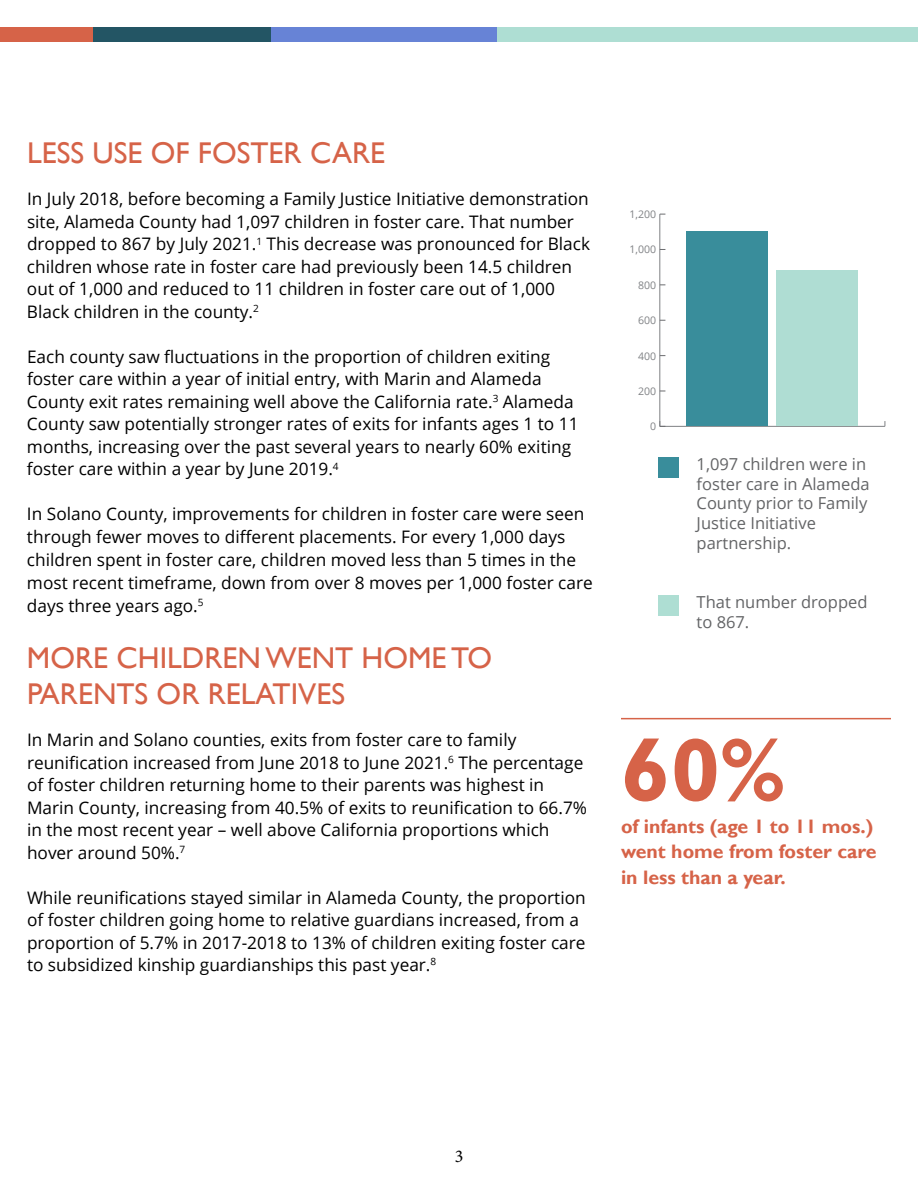
<style>
.page{position:relative;width:918px;height:1188px;background:#fff}
.page>*{position:absolute;margin:0;border:0;box-sizing:border-box;transform-origin:0 0}
.t1{font:700 90px "Gill Sans";color:#d66348}
.t2{font:30px/36px "Gill Sans";color:#d66348}
.t3{font:700 19.5px/25.5px "Gill Sans";color:#d66348}
.t4{font:18px "Minion Pro";color:#000}
.t5{font:17.25px/22.5px "Open Sans";color:#000}
.t6{font:16.5px/19.8px "Open Sans";color:#636466}
.t7{font:10.5px "Open Sans";color:#808285}
</style>
<div class="page">
<div style="left:0;top:27px;width:918px;height:15px;background:#d66348"></div>
<div style="left:94px;top:27px;width:824px;height:15px;background:#235564"></div>
<div style="left:271px;top:27px;width:647px;height:15px;background:#6783d6"></div>
<div style="left:498px;top:27px;width:420px;height:15px;background:#aeded3"></div>
<hr style="left:660px;top:426px;width:225px;height:1px;background:#808285">
<hr style="left:659px;top:214px;width:1px;height:212px;background:#808285">
<svg style="left:659px;top:421px;width:6px;height:6px"></svg>
<div style="left:777px;top:270px;width:81px;height:156px;background:#afddd3"></div>
<div style="left:687px;top:232px;width:81px;height:194px;background:#398d9b"></div>
<div style="left:658px;top:457px;width:20px;height:21px;background:#398d9b"></div>
<div style="left:658px;top:595px;width:20px;height:21px;background:#aeded3"></div>
<hr style="left:621px;top:718px;width:270px;height:1px;background:#d66348">
<h2 class="t2" style="left:27px;top:136px;width:360px">LESS USE OF FOSTER CARE</h2>
<p class="t5" style="left:27px;top:188px;width:565px">In July 2018, before becoming a Family Justice Initiative demonstration site, Alameda County had 1,097 children in foster care. That number dropped to 867 by July 2021.<sup>1</sup> This decrease was pronounced for Black children whose rate in foster care had previously been 14.5 children out of 1,000 and reduced to 11 children in foster care out of 1,000<br>Black children in the county.<sup>2</sup></p>
<p class="t5" style="left:27px;top:345px;width:553px">Each county saw fluctuations in the proportion of children exiting foster care within a year of initial entry, with Marin and Alameda County exit rates remaining well above the California rate.<sup>3</sup> Alameda County saw potentially stronger rates of exits for infants ages 1 to 11 months, increasing over the past several years to nearly 60% exiting foster care within a year by June 2019.<sup>4</sup></p>
<p class="t5" style="left:27px;top:502px;width:567px">In Solano County, improvements for children in foster care were seen through fewer moves to different placements. For every 1,000 days children spent in foster care, children moved less than 5 times in the most recent timeframe, down from over 8 moves per 1,000 foster care days three years ago.<sup>5</sup></p>
<h2 class="t2" style="left:27px;top:640px;width:467px">MORE CHILDREN WENT HOME TO<br>PARENTS OR RELATIVES</h2>
<p class="t5" style="left:27px;top:728px;width:562px">In Marin and Solano counties, exits from foster care to family reunification increased from June 2018 to June 2021.<sup>6</sup> The percentage of foster children returning home to their parents was highest in Marin County, increasing from 40.5% of exits to reunification to 66.7% in the most recent year – well above California proportions which hover around 50%.<sup>7</sup></p>
<p class="t5" style="left:27px;top:886px;width:560px">While reunifications stayed similar in Alameda County, the proportion of foster children going home to relative guardians increased, from a proportion of 5.7% in 2017-2018 to 13% of children exiting foster care to subsidized kinship guardianships this past year.<sup>8</sup></p>
<p class="t7" style="left:630px;top:207px;width:28px">1,200</p>
<p class="t7" style="left:630px;top:242px;width:28px">1,000</p>
<p class="t7" style="left:638px;top:278px;width:20px">800</p>
<p class="t7" style="left:638px;top:313px;width:20px">600</p>
<p class="t7" style="left:638px;top:349px;width:20px">400</p>
<p class="t7" style="left:638px;top:384px;width:20px">200</p>
<p class="t7" style="left:650px;top:419px;width:8px">0</p>
<p class="t6" style="left:697px;top:454px;width:175px">1,097 children were in foster care in Alameda<br>County prior to Family<br>Justice Initiative partnership.</p>
<p class="t6" style="left:697px;top:592px;width:172px">That number dropped to 867.</p>
<h1 class="t1" style="left:621px;top:716px;width:166px">60%</h1>
<p class="t3" style="left:621px;top:814px;width:257px">of infants (age 1 to 11 mos.) went home from foster care in less than a year.</p>
<p class="t4" style="left:455px;top:1144px;width:10px">3</p>
</div>
